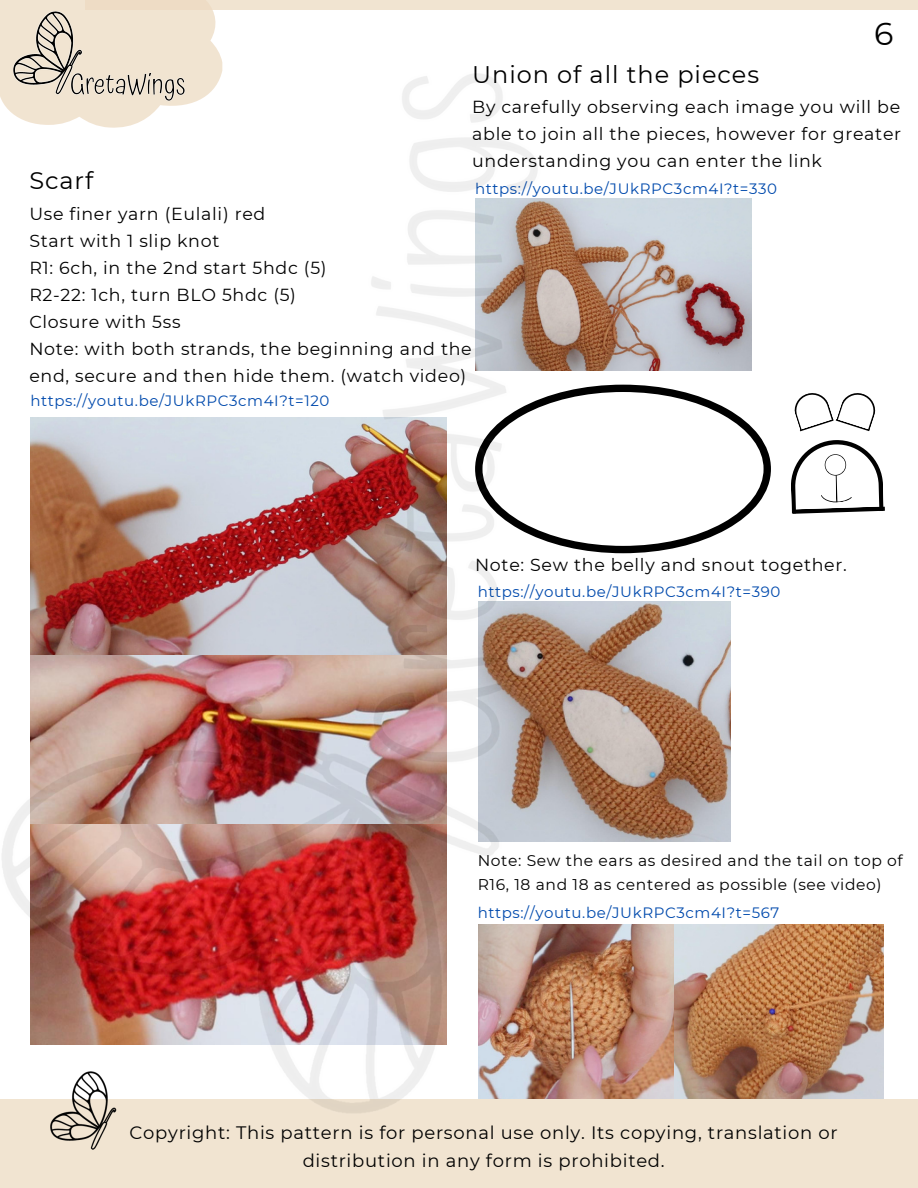
<style>
.page{position:relative;width:918px;height:1188px;background:#fff}
.page>*{position:absolute;margin:0;border:0;box-sizing:border-box;transform-origin:0 0}
.t1{font:31.65px "Montserrat";color:#000}
.t2{font:24px "Montserrat";letter-spacing:.04em;color:#000}
.t3{font:18px/28.2px "Montserrat";letter-spacing:.04em;color:#000;text-align:center}
.t4{font:17.4px/27px "Montserrat";letter-spacing:.04em;color:#000}
.t5{font:15.45px/24px "Montserrat";letter-spacing:.04em;color:#000}
.t6{font:15px "Montserrat";letter-spacing:.04em;color:#004aad}
</style>
<div class="page">
<div style="left:0;top:1099px;width:918px;height:89px;background:#f1e4d1"></div>
<div style="left:85px;top:0;width:833px;height:10px;background:#f1e4d1"></div>
<svg style="left:0;top:0;width:222px;height:65px;fill:#f1e4d1"></svg>
<img style="left:13px;top:11px;width:172px;height:54px">
<img style="left:50px;top:1115px;width:61px;height:35px">
<img style="left:551px;top:198px;width:201px;height:173px">
<svg style="left:551px;top:385px;width:220px;height:168px"></svg>
<svg style="left:791px;top:393px;width:94px;height:121px"></svg>
<img style="left:551px;top:601px;width:179px;height:240px">
<img style="left:551px;top:925px;width:333px;height:174px">
<img style="left:0;top:65px;width:551px;height:1050px">
<p class="t1" style="left:874px;top:14px;width:21px">6</p>
<p class="t2" style="left:472px;top:60px;width:288px">Union of all the pieces</p>
<p class="t4" style="left:472px;top:93px;width:430px;text-align:justify">By carefully observing each image you will be able to join all the pieces, however for greater understanding you can enter the link</p>
<p class="t6" style="left:475px;top:179px;width:304px">https://youtu.be/JUkRPC3cm4I?t=330</p>
<p class="t2" style="left:29px;top:166px;width:66px">Scarf</p>
<p class="t4" style="left:29px;top:200px;width:238px">Use finer yarn (Eulali) red</p>
<p class="t4" style="left:29px;top:227px;width:192px">Start with 1 slip knot</p>
<p class="t4" style="left:29px;top:254px;width:299px">R1: 6ch, in the 2nd start 5hdc (5)</p>
<p class="t4" style="left:29px;top:281px;width:268px">R2-22: 1ch, turn BLO 5hdc (5)</p>
<p class="t4" style="left:29px;top:308px;width:153px">Closure with 5ss</p>
<p class="t4" style="left:29px;top:335px;width:444px">Note: with both strands, the beginning and the end, secure and then hide them. (watch video)</p>
<p class="t6" style="left:30px;top:391px;width:301px">https://youtu.be/JUkRPC3cm4I?t=120</p>
<p class="t4" style="left:475px;top:551px;width:373px">Note: Sew the belly and snout together.</p>
<p class="t6" style="left:478px;top:583px;width:304px">https://youtu.be/JUkRPC3cm4I?t=390</p>
<p class="t5" style="left:478px;top:848px;width:427px">Note: Sew the ears as desired and the tail on top of<br>R16, 18 and 18 as centered as possible (see video)</p>
<p class="t6" style="left:478px;top:903px;width:303px">https://youtu.be/JUkRPC3cm4I?t=567</p>
<p class="t3" style="left:130px;top:1119px;width:710px">Copyright: This pattern is for personal use only. Its copying, translation or distribution in any form is prohibited.</p>
</div>
